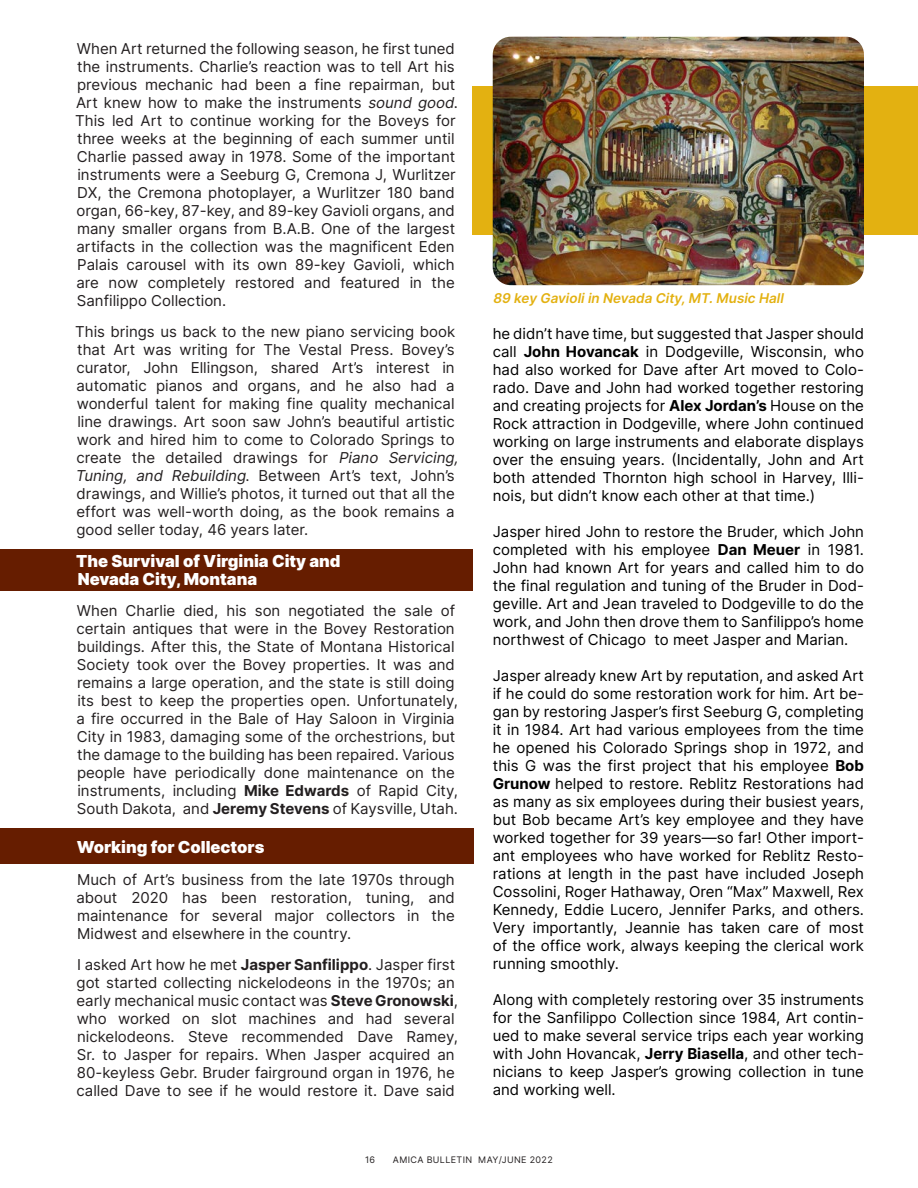
<style>
.page{position:relative;width:918px;height:1188px;background:#fff}
.page>*{position:absolute;margin:0;border:0;box-sizing:border-box;transform-origin:0 0}
.t1{font:900 16.5px/18px "Inter";color:#fff}
.t2{font:15px/18px "Inter";color:#231f20}
.t3{font:15px/18px "Inter";color:#000;text-align:justify}
.t4{font:italic 600 13.5px "Inter";color:#e3b111}
.t5{font:9px "Inter";letter-spacing:.04em;color:#231f20}
.s1{font-style:italic}
.s2{font-weight:700}
</style>
<div class="page">
<div style="left:473px;top:87px;width:445px;height:148px;background:#e3b111"></div>
<img style="left:493px;top:37px;width:371px;height:248px">
<div style="left:0;top:550px;width:473px;height:41px;background:#661d00"></div>
<div style="left:0;top:828px;width:474px;height:36px;background:#661d00"></div>
<p class="t2" style="left:75px;top:39px;width:384px">When Art returned the following season, he first tuned the instruments. Charlie’s reaction was to tell Art his previous mechanic had been a fine repairman, but Art knew how to make the instruments <span class="s1">sound good</span>.<br>This led Art to continue working for the Boveys for three weeks at the beginning of each summer until Charlie passed away in 1978. Some of the important instruments were a Seeburg G, Cremona J, Wurlitzer DX, the Cremona photoplayer, a Wurlitzer 180 band organ, 66-key, 87-key, and 89-key Gavioli organs, and many smaller organs from B.A.B. One of the largest artifacts in the collection was the magnificent Eden Palais carousel with its own 89-key Gavioli, which are now completely restored and featured in the Sanfilippo Collection.</p>
<p class="t2" style="left:75px;top:322px;width:388px">This brings us back to the new piano servicing book that Art was writing for The Vestal Press. Bovey’s curator, John Ellingson, shared Art’s interest in automatic pianos and organs, and he also had a wonderful talent for making fine quality mechanical line drawings. Art soon saw John’s beautiful artistic work and hired him to come to Colorado Springs to create the detailed drawings for <span class="s1">Piano Servicing, Tuning, and Rebuilding</span>. Between Art’s text, John’s drawings, and Willie’s photos, it turned out that all the effort was well-worth doing, as the book remains a good seller today, 46 years later.</p>
<p class="t1" style="left:76px;top:551px;width:266px">The Survival of Virginia City and<br>Nevada City, Montana</p>
<p class="t2" style="left:77px;top:601px;width:383px">When Charlie died, his son negotiated the sale of certain antiques that were in the Bovey Restoration buildings. After this, the State of Montana Historical Society took over the Bovey properties. It was and remains a large operation, and the state is still doing its best to keep the properties open. Unfortunately, a fire occurred in the Bale of Hay Saloon in Virginia City in 1983, damaging some of the orchestrions, but the damage to the building has been repaired. Various people have periodically done maintenance on the instruments, including <span class="s2">Mike Edwards</span> of Rapid City, South Dakota, and <span class="s2">Jeremy Stevens</span> of Kaysville, Utah.</p>
<p class="t1" style="left:77px;top:838px;width:189px">Working for Collectors</p>
<p class="t2" style="left:77px;top:870px;width:380px;text-align:justify">Much of Art’s business from the late 1970s through about 2020 has been restoration, tuning, and maintenance for several major collectors in the Midwest and elsewhere in the country.</p>
<p class="t2" style="left:77px;top:955px;width:383px">I asked Art how he met <span class="s2">Jasper Sanfilippo</span>. Jasper first got started collecting nickelodeons in the 1970s; an early mechanical music contact was <span class="s2">Steve Gronowski</span>, who worked on slot machines and had several nickelodeons. Steve recommended Dave Ramey, Sr. to Jasper for repairs. When Jasper acquired an 80-keyless Gebr. Bruder fairground organ in 1976, he called Dave to see if he would restore it. Dave said</p>
<p class="t4" style="left:493px;top:288px;width:295px">89 key Gavioliin Nevada City,MT.Music Hall</p>
<p class="t3" style="left:493px;top:324px;width:373px">he didn’t have time, but suggested that Jasper should call <span class="s2">John Hovancak</span> in Dodgeville, Wisconsin, who had also worked for Dave after Art moved to Colo&shy;rado. Dave and John had worked together restoring and creating projects for <span class="s2">Alex Jordan’s</span> House on the Rock attraction in Dodgeville, where John continued working on large instruments and elaborate displays over the ensuing years. (Incidentally, John and Art both attended Thornton high school in Harvey, Illi&shy;nois, but didn’t know each other at that time.)</p>
<p class="t3" style="left:493px;top:522px;width:373px">Jasper hired John to restore the Bruder, which John completed with his employee <span class="s2">Dan Meuer</span> in 1981.<br>John had known Art for years and called him to do the final regulation and tuning of the Bruder in Dod&shy;geville. Art and Jean traveled to Dodgeville to do the work, and John then drove them to Sanfilippo’s home northwest of Chicago to meet Jasper and Marian.</p>
<p class="t3" style="left:493px;top:666px;width:373px">Jasper already knew Art by reputation, and asked Art if he could do some restoration work for him. Art be&shy;gan by restoring Jasper’s first Seeburg G, completing it in 1984. Art had various employees from the time he opened his Colorado Springs shop in 1972, and this G was the first project that his employee <span class="s2">Bob Grunow</span> helped to restore. Reblitz Restorations had as many as six employees during their busiest years, but Bob became Art’s key employee and they have worked together for 39 years—so far! Other import&shy;ant employees who have worked for Reblitz Resto&shy;rations at length in the past have included Joseph Cossolini, Roger Hathaway, Oren “Max” Maxwell, Rex Kennedy, Eddie Lucero, Jennifer Parks, and others.<br>Very importantly, Jeannie has taken care of most of the office work, always keeping the clerical work running smoothly.</p>
<p class="t3" style="left:493px;top:990px;width:373px">Along with completely restoring over 35 instruments for the Sanfilippo Collection since 1984, Art contin&shy;ued to make several service trips each year working with John Hovancak, <span class="s2">Jerry Biasella</span>, and other tech&shy;nicians to keep Jasper’s growing collection in tune and working well.</p>
<p class="t5" style="left:365px;top:1153px;width:12px">16</p>
<p class="t5" style="left:393px;top:1153px;width:161px">AMICA BULLETIN MAY/JUNE 2022</p>
</div>
